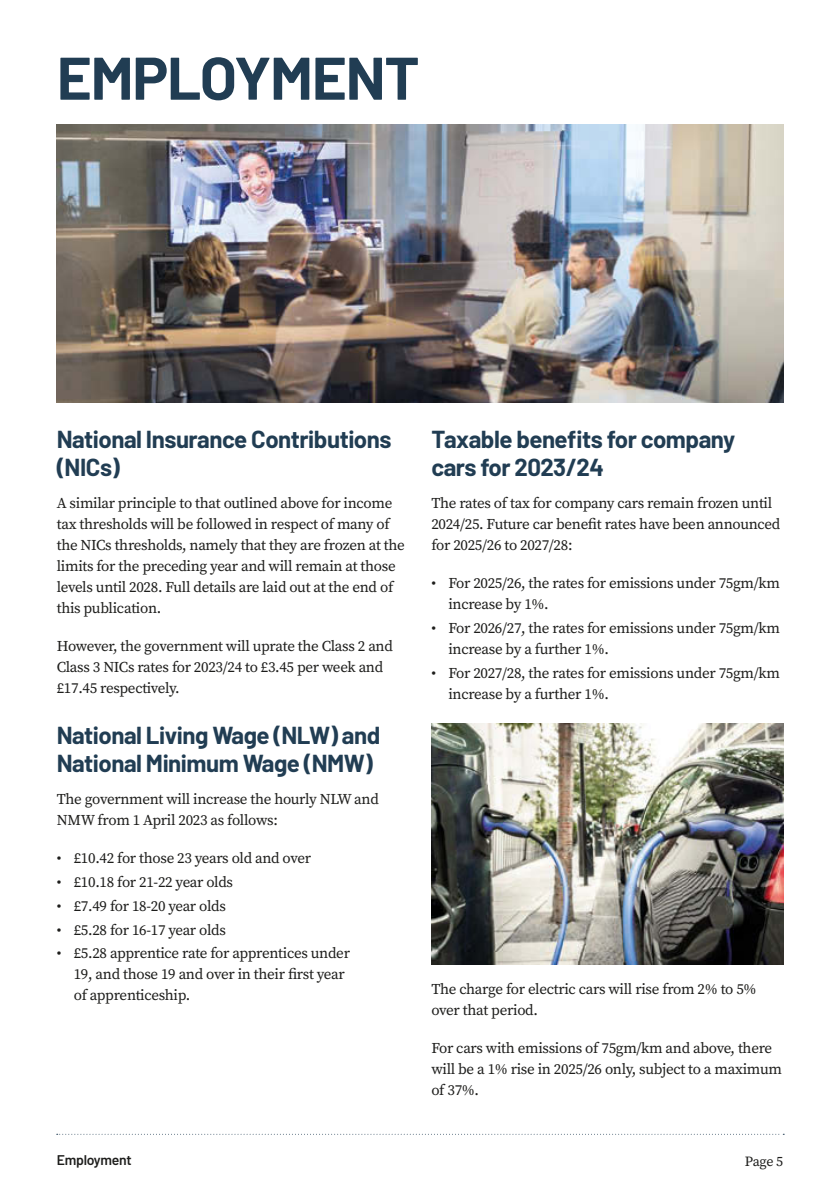
<style>
.page{position:relative;width:840px;height:1191px;background:#fff}
.page>*{position:absolute;margin:0;border:0;box-sizing:border-box;transform-origin:0 0}
.t1{font:700 60px "Barlow";letter-spacing:-.02em;color:#213d53}
.t2{font:700 24px/28px "Barlow";letter-spacing:-.02em;color:#213d53}
.t3{font:15px/21px "Source Serif Pro";letter-spacing:-.02em;color:#1d1d1b}
.t4{font:600 14px "Barlow";letter-spacing:-.02em;color:#1d1d1b}
.t5{font:14px "Source Serif Pro";color:#1d1d1b}
</style>
<div class="page">
<svg style="left:57px;top:1133px;width:722px;height:1px"></svg>
<img style="left:57px;top:125px;width:725px;height:278px">
<img style="left:431px;top:723px;width:351px;height:241px">
<h1 class="t1" style="left:57px;top:54px;width:364px">EMPLOYMENT</h1>
<h2 class="t2" style="left:57px;top:427px;width:336px">National Insurance Contributions (NICs)</h2>
<p class="t3" style="left:57px;top:493px;width:349px">A similar principle to that outlined above for income tax thresholds will be followed in respect of many of the NICs thresholds, namely that they are frozen at the limits for the preceding year and will remain at those levels until 2028. Full details are laid out at the end of this publication.</p>
<p class="t3" style="left:57px;top:636px;width:337px">However, the government will uprate the Class 2 and<br>Class 3 NICs rates for 2023/24 to £3.45 per week and £17.45 respectively.</p>
<h2 class="t2" style="left:57px;top:723px;width:325px">National Living Wage (NLW) and<br>National Minimum Wage (NMW)</h2>
<p class="t3" style="left:57px;top:789px;width:323px">The government will increase the hourly NLW and<br>NMW from 1 April 2023 as follows:</p>
<p class="t3" style="left:57px;top:848px;width:256px">• £10.42 for those 23 years old and over</p>
<p class="t3" style="left:57px;top:872px;width:178px">• £10.18 for 21-22 year olds</p>
<p class="t3" style="left:57px;top:896px;width:170px">• £7.49 for 18-20 year olds</p>
<p class="t3" style="left:57px;top:919px;width:170px">• £5.28 for 16-17 year olds</p>
<p class="t3" style="left:74px;top:943px;width:277px;text-indent:-17px">• £5.28 apprentice rate for apprentices under<br>19, and those 19 and over in their first year of apprenticeship.</p>
<h2 class="t2" style="left:431px;top:423px;width:305px">Taxable benefits for company cars for 2023/24</h2>
<p class="t3" style="left:431px;top:493px;width:350px">The rates of tax for company cars remain frozen until<br>2024/25. Future car benefit rates have been announced for 2025/26 to 2027/28:</p>
<p class="t3" style="left:448px;top:573px;width:333px;text-indent:-17px">• For 2025/26, the rates for emissions under 75gm/km increase by 1%.</p>
<p class="t3" style="left:448px;top:618px;width:333px;text-indent:-17px">• For 2026/27, the rates for emissions under 75gm/km increase by a further 1%.</p>
<p class="t3" style="left:448px;top:663px;width:333px;text-indent:-17px">• For 2027/28, the rates for emissions under 75gm/km increase by a further 1%.</p>
<p class="t3" style="left:431px;top:979px;width:326px">The charge for electric cars will rise from 2% to 5% over that period.</p>
<p class="t3" style="left:431px;top:1038px;width:352px">For cars with emissions of 75gm/km and above, there will be a 1% rise in 2025/26 only, subject to a maximum of 37%.</p>
<p class="t4" style="left:57px;top:1155px;width:76px">Employment</p>
<p class="t5" style="left:744px;top:1154px;width:40px">Page 5</p>
</div>
